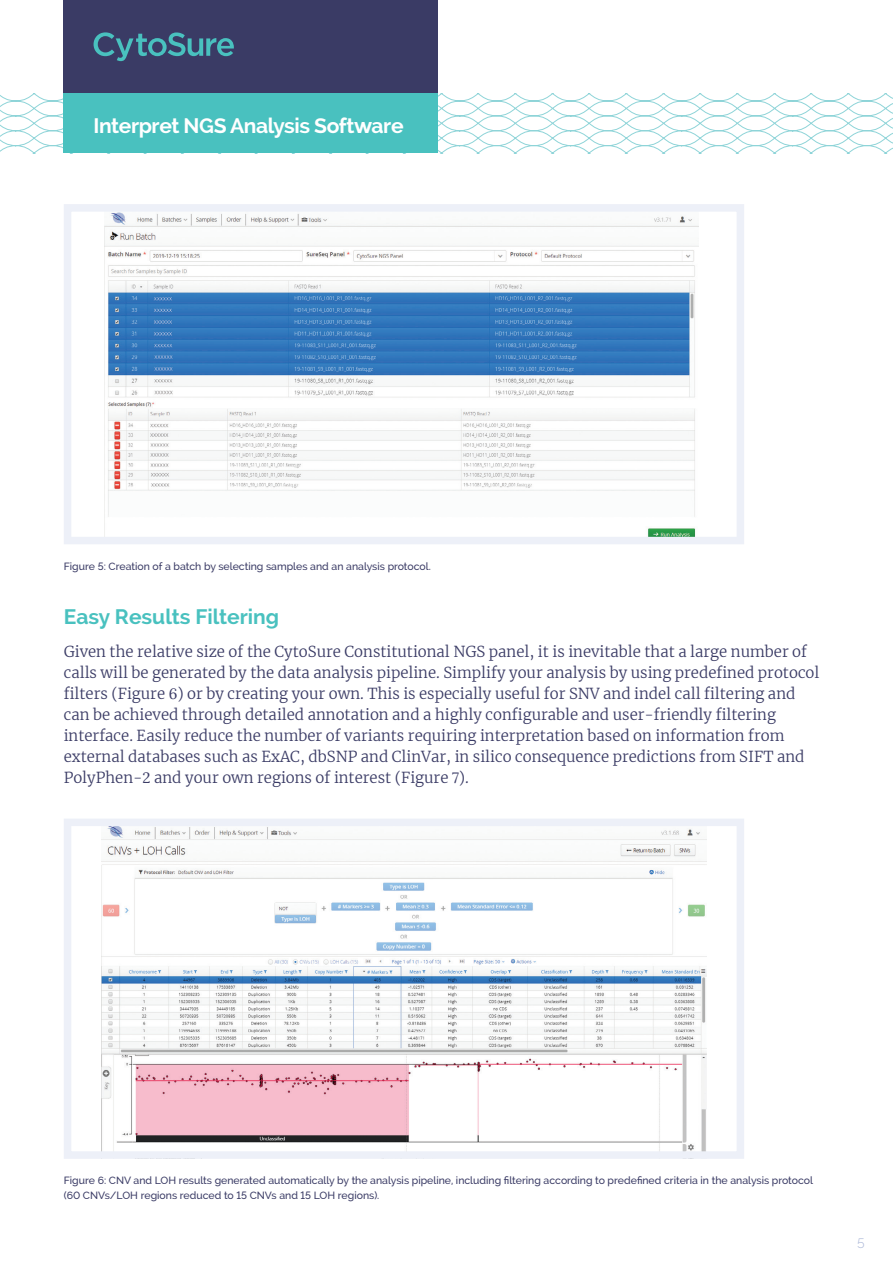
<style>
.page{position:relative;width:893px;height:1263px;background:#fff}
.page>*{position:absolute;margin:0;border:0;box-sizing:border-box;transform-origin:0 0}
.t1{font:21px "OGT Raleway Bold";letter-spacing:-.02em;color:#fff}
.t2{font:21px "OGT Raleway Bold";color:#49c1bf}
.t3{font:15px/21px "OGT Merriweather Light";color:#3a3b65}
.t4{font:13.5px "OGT Raleway Light";color:#aab7d7}
.t5{font:10.5px/15px "OGT Raleway Medium";color:#3a3b65}
</style>
<div class="page">
<svg style="left:0;top:94px;width:893px;height:59px"></svg>
<div style="left:64px;top:0;width:374px;height:94px;background:#3a3b65"></div>
<div style="left:64px;top:94px;width:374px;height:59px;background:#49c1bf"></div>
<svg style="left:94px;top:32px;width:140px;height:29px"></svg>
<img style="left:104px;top:213px;width:595px;height:322px">
<div style="left:64px;top:204px;width:680px;height:340px;border:8px solid #edf0f8"></div>
<img style="left:102px;top:828px;width:604px;height:322px">
<div style="left:64px;top:819px;width:680px;height:340px;border:8px solid #edf0f8"></div>
<h1 class="t1" style="left:94px;top:114px;width:312px">Interpret NGS Analysis Software</h1>
<p class="t5" style="left:64px;top:559px;width:369px">Figure 5: Creation of a batch by selecting samples and an analysis protocol.</p>
<h1 class="t2" style="left:64px;top:604px;width:217px">Easy Results Filtering</h1>
<p class="t3" style="left:64px;top:641px;width:757px">Given the relative size of the CytoSure Constitutional NGS panel, it is inevitable that a large number of calls will be generated by the data analysis pipeline. Simplify your analysis by using predefined protocol filters (Figure 6) or by creating your own. This is especially useful for SNV and indel call filtering and can be achieved through detailed annotation and a highly configurable and user-friendly filtering interface. Easily reduce the number of variants requiring interpretation based on information from external databases such as ExAC, dbSNP and ClinVar, in silico consequence predictions from SIFT and PolyPhen-2 and your own regions of interest (Figure 7).</p>
<p class="t5" style="left:64px;top:1173px;width:751px">Figure 6: CNV and LOH results generated automatically by the analysis pipeline, including filtering according to predefined criteria in the analysis protocol (60 CNVs/LOH regions reduced to 15 CNVs and 15 LOH regions).</p>
<p class="t4" style="left:857px;top:1235px;width:9px">5</p>
</div>
